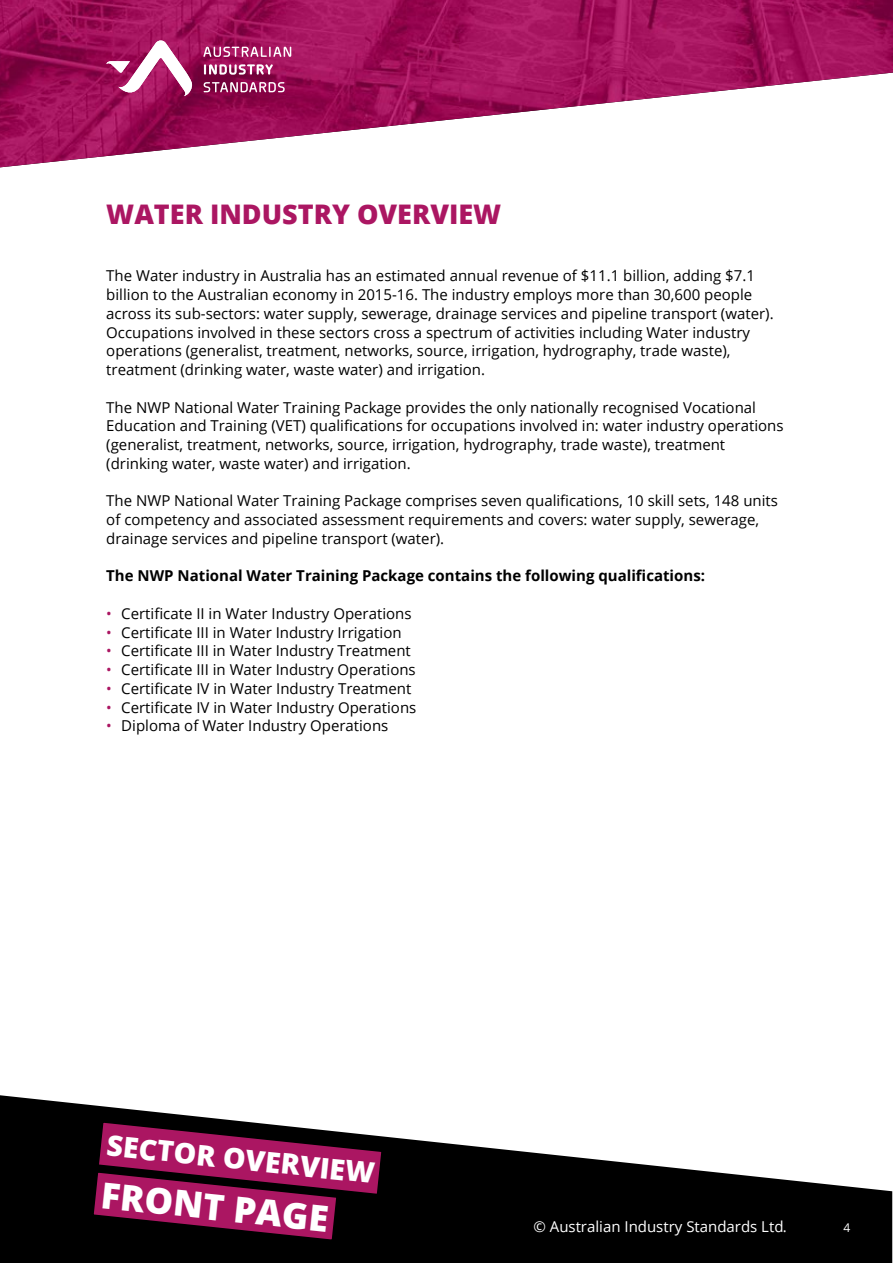
<style>
.page{position:relative;width:893px;height:1263px;background:#fff}
.page>*{position:absolute;margin:0;border:0;box-sizing:border-box;transform-origin:0 0}
.t1{font:800 36px "Open Sans";color:#fff}
.t2{font:800 28.5px "Open Sans";color:#fff}
.t3{font:800 27px "Open Sans";color:#ab1662}
.t4{font:15px/18.8px "Open Sans";color:#000}
.t5{font:700 15px "Open Sans";color:#000}
.t6{font:15px "Open Sans";color:#fff}
.t7{font:12px "Open Sans";color:#fff}
.s1{color:#ab1662}
</style>
<div class="page">
<img style="left:0;top:0;width:893px;height:168px">
<svg style="left:106px;top:40px;width:87px;height:58px"></svg>
<svg style="left:203px;top:47px;width:88px;height:10px"></svg>
<svg style="left:204px;top:64px;width:69px;height:11px"></svg>
<svg style="left:204px;top:82px;width:81px;height:10px"></svg>
<svg style="left:0;top:1095px;width:892px;height:168px;fill:#000"></svg>
<svg style="left:91px;top:1120px;width:293px;height:122px"></svg>
<h3 class="t3" style="left:106px;top:194px;width:397px">WATER INDUSTRY OVERVIEW</h3>
<p class="t4" style="left:106px;top:266px;width:669px">The Water industry in Australia has an estimated annual revenue of $11.1 billion, adding $7.1 billion to the Australian economy in 2015-16. The industry employs more than 30,600 people across its sub-sectors: water supply, sewerage, drainage services and pipeline transport (water).<br>Occupations involved in these sectors cross a spectrum of activities including Water industry operations (generalist, treatment, networks, source, irrigation, hydrography, trade waste), treatment (drinking water, waste water) and irrigation.</p>
<p class="t4" style="left:106px;top:397px;width:679px">The NWP National Water Training Package provides the only nationally recognised Vocational Education and Training (VET) qualifications for occupations involved in: water industry operations (generalist, treatment, networks, source, irrigation, hydrography, trade waste), treatment (drinking water, waste water) and irrigation.</p>
<p class="t4" style="left:106px;top:491px;width:673px">The NWP National Water Training Package comprises seven qualifications, 10 skill sets, 148 units of competency and associated assessment requirements and covers: water supply, sewerage, drainage services and pipeline transport (water).</p>
<p class="t5" style="left:106px;top:565px;width:600px">The NWP National Water Training Package contains the following qualifications:</p>
<p class="t4" style="left:106px;top:604px;width:307px"><span class="s1">•</span> Certificate II in Water Industry Operations</p>
<p class="t4" style="left:106px;top:622px;width:297px"><span class="s1">•</span> Certificate III in Water Industry Irrigation</p>
<p class="t4" style="left:106px;top:641px;width:306px"><span class="s1">•</span> Certificate III in Water Industry Treatment</p>
<p class="t4" style="left:106px;top:660px;width:311px"><span class="s1">•</span> Certificate III in Water Industry Operations</p>
<p class="t4" style="left:106px;top:679px;width:307px"><span class="s1">•</span> Certificate IV in Water Industry Treatment</p>
<p class="t4" style="left:106px;top:697px;width:312px"><span class="s1">•</span> Certificate IV in Water Industry Operations</p>
<p class="t4" style="left:106px;top:716px;width:284px"><span class="s1">•</span> Diploma of Water Industry Operations</p>
<h2 class="t2" style="left:109px;top:1123px;width:271px;rotate:6deg">SECTOR OVERVIEW</h2>
<h1 class="t1" style="left:104px;top:1167px;width:230px;rotate:6deg">FRONT PAGE</h1>
<p class="t6" style="left:533px;top:1216px;width:255px">© Australian Industry Standards Ltd.</p>
<p class="t7" style="left:843px;top:1219px;width:8px">4</p>
</div>
